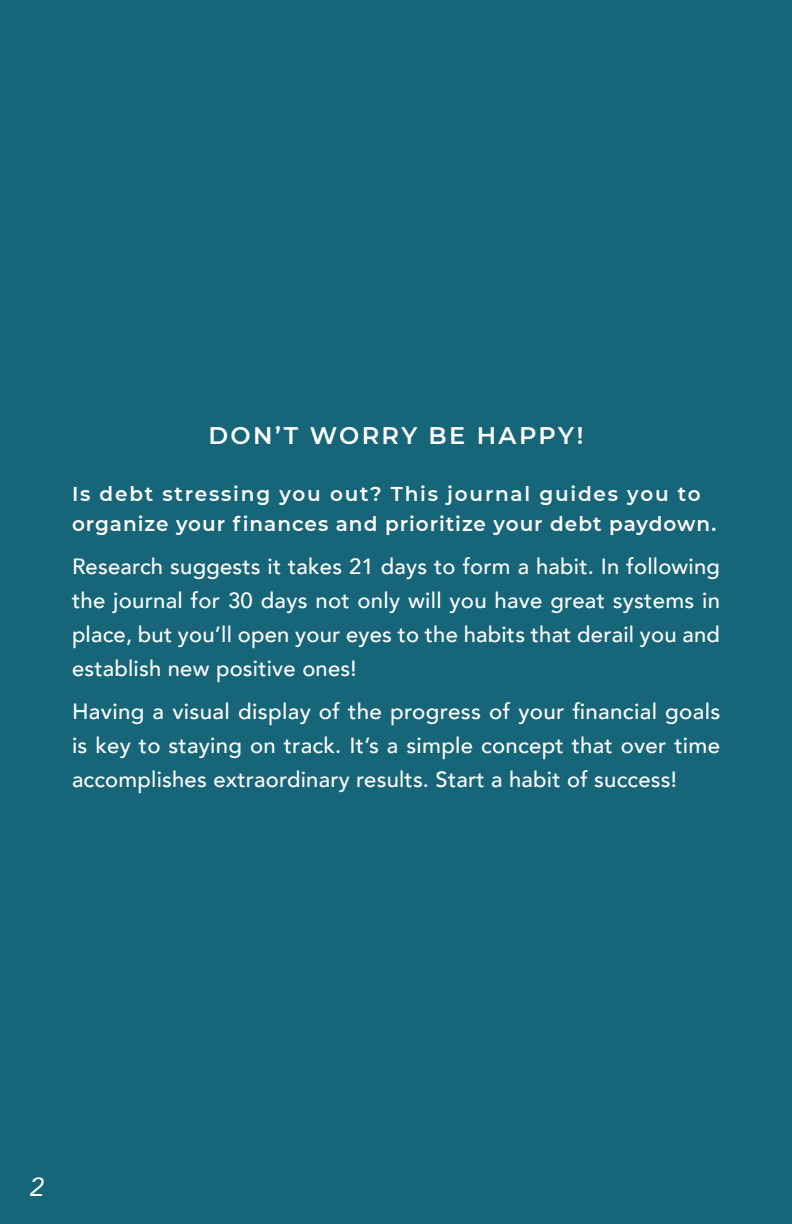
<style>
.page{position:relative;width:792px;height:1224px;background:#166578}
.page>*{position:absolute;margin:0;border:0;box-sizing:border-box;transform-origin:0 0}
.table_text{font:italic 26px "Avenir";color:#fff}
.Heading{font:600 24px "Montserrat";letter-spacing:.1em;color:#fff}
.Body_Copy{font:500 22px/34px "Avenir";letter-spacing:.01em;color:#fff;text-align:justify}
.Sub_Head{font:600 20px/30px "Montserrat";letter-spacing:.05em;color:#fff}
</style>
<div class="page">
<p class="Heading" style="left:208px;top:419px;width:377px">DON’T WORRY BE HAPPY!</p>
<p class="Sub_Head" style="left:72px;top:478px;width:646px">Is debt stressing you out? This journal guides you to organize your finances and prioritize your debt paydown.</p>
<p class="Body_Copy" style="left:72px;top:548px;width:650px">Research suggests it takes 21 days to form a habit. In following the journal for 30 days not only will you have great systems in place, but you’ll open your eyes to the habits that derail you and establish new positive ones!</p>
<p class="Body_Copy" style="left:72px;top:693px;width:650px">Having a visual display of the progress of your financial goals is key to staying on track. It’s a simple concept that over time accomplishes extraordinary results. Start a habit of success!</p>
<p class="table_text" style="left:29px;top:1171px;width:16px">2</p>
</div>
